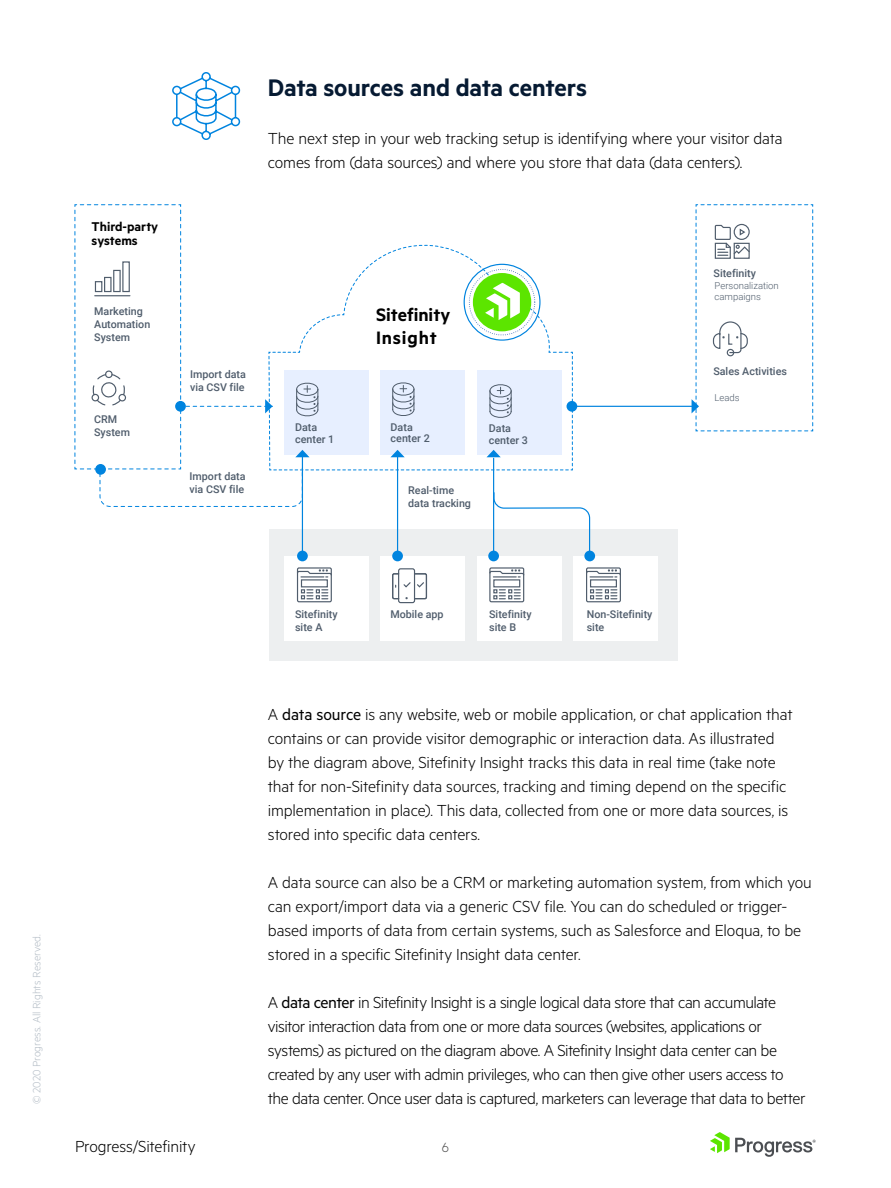
<style>
.page{position:relative;width:891px;height:1188px;background:#fff}
.page>*{position:absolute;margin:0;border:0;box-sizing:border-box;transform-origin:0 0}
.t1{font:600 27px "Metric";letter-spacing:-.005em;color:#061a32}
.t2{font:600 20.25px/22.6px "Metric";color:#000}
.t3{font:300 18px/24px "Metric";letter-spacing:-.01em;color:#000}
.t4{font:300 18px/24px "Metric";letter-spacing:-.03em;color:#000}
.t5{font:300 15px "Metric";color:#4d4d4d}
.t6{font:600 14.25px/14.2px "Metric";color:#000}
.t7{font:300 12px "Metric";color:#b4bdc6}
.t8{font:500 10.65px/12.9px "Roboto";color:#505d6c}
.t9{font:300 9.6px/11.4px "Roboto";color:#505d6c}
.s1{font-weight:400}
</style>
<div class="page">
<svg style="left:710px;top:1132px;width:106px;height:25px"></svg>
<div style="left:269px;top:529px;width:409px;height:132px;background:#edeff0"></div>
<div style="left:284px;top:556px;width:84px;height:84px;background:#fff"></div>
<div style="left:381px;top:556px;width:84px;height:84px;background:#fff"></div>
<div style="left:477px;top:556px;width:84px;height:84px;background:#fff"></div>
<div style="left:301px;top:579px;width:27px;height:8px;border:1px solid #505d6c"></div>
<svg style="left:301px;top:589px;width:27px;height:10px"></svg>
<div style="left:297px;top:567px;width:35px;height:35px;border:1px solid #505d6c"></div>
<svg style="left:296px;top:569px;width:36px;height:9px"></svg>
<div style="left:493px;top:579px;width:27px;height:8px;border:1px solid #505d6c"></div>
<svg style="left:493px;top:589px;width:27px;height:10px"></svg>
<div style="left:489px;top:567px;width:35px;height:35px;border:1px solid #505d6c"></div>
<svg style="left:489px;top:569px;width:36px;height:9px"></svg>
<div style="left:573px;top:556px;width:85px;height:84px;background:#fff"></div>
<div style="left:590px;top:579px;width:27px;height:8px;border:1px solid #505d6c"></div>
<svg style="left:590px;top:589px;width:27px;height:10px"></svg>
<div style="left:586px;top:567px;width:35px;height:35px;border:1px solid #505d6c"></div>
<svg style="left:586px;top:569px;width:35px;height:9px"></svg>
<div style="left:398px;top:568px;width:17px;height:35px;border:1px solid #505d6c;border-radius:2px"></div>
<svg style="left:392px;top:573px;width:36px;height:27px"></svg>
<div style="left:297px;top:551px;width:11px;height:10px;background:#0084df;border-radius:50%"></div>
<div style="left:392px;top:551px;width:11px;height:10px;background:#0084df;border-radius:50%"></div>
<div style="left:488px;top:551px;width:11px;height:10px;background:#0084df;border-radius:50%"></div>
<div style="left:584px;top:551px;width:11px;height:10px;background:#0084df;border-radius:50%"></div>
<svg style="left:692px;top:204px;width:121px;height:228px"></svg>
<svg style="left:74px;top:204px;width:517px;height:348px"></svg>
<hr style="left:573px;top:406px;width:120px;height:1px;background:#0084df">
<svg style="left:172px;top:72px;width:69px;height:68px"></svg>
<p class="t6" style="left:92px;top:219px;width:68px">Third-party systems</p>
<p class="t8" style="left:94px;top:304px;width:58px">Marketing<br>Automation<br>System</p>
<p class="t8" style="left:94px;top:412px;width:37px">CRM<br>System</p>
<h1 class="t1" style="left:268px;top:72px;width:321px">Data sources and data centers</h1>
<p class="t3" style="left:268px;top:126px;width:516px">The next step in your web tracking setup is identifying where your visitor data comes from (data sources) and where you store that data (data centers).</p>
<p class="t8" style="left:190px;top:367px;width:57px">Import data via CSV file</p>
<p class="t8" style="left:190px;top:469px;width:57px">Import data via CSV file</p>
<p class="t2" style="left:376px;top:303px;width:76px">Sitefinity<br>Insight</p>
<p class="t8" style="left:391px;top:420px;width:41px;line-height:11.9px">Data center 2</p>
<p class="t8" style="left:295px;top:421px;width:41px;line-height:11.9px">Data center 1</p>
<p class="t8" style="left:489px;top:422px;width:41px;line-height:11.9px">Data center 3</p>
<p class="t8" style="left:408px;top:483px;width:64px">Real-time data tracking</p>
<p class="t8" style="left:714px;top:266px;width:44px">Sitefinity</p>
<p class="t9" style="left:715px;top:279px;width:66px">Personalization campaigns</p>
<p class="t8" style="left:713px;top:365px;width:75px">Sales Activities</p>
<p class="t9" style="left:715px;top:391px;width:27px">Leads</p>
<p class="t7" style="left:30px;top:1104px;width:171px;rotate:-90deg">© 2020 Progress. All Rights Reserved.</p>
<p class="t8" style="left:295px;top:607px;width:44px">Sitefinity</p>
<p class="t8" style="left:390px;top:607px;width:55px">Mobile app</p>
<p class="t8" style="left:295px;top:620px;width:29px">site A</p>
<p class="t8" style="left:489px;top:607px;width:44px">Sitefinity site B</p>
<p class="t8" style="left:587px;top:607px;width:67px">Non-Sitefinity site</p>
<p class="t3" style="left:268px;top:702px;width:526px">A <span class="s1">data source</span> is any website, web or mobile application, or chat application that contains or can provide visitor demographic or interaction data. As illustrated by the diagram above, Sitefinity Insight tracks this data in real time (take note that for non-Sitefinity data sources, tracking and timing depend on the specific implementation in place). This data, collected from one or more data sources, is stored into specific data centers.</p>
<p class="t3" style="left:268px;top:870px;width:545px">A data source can also be a CRM or marketing automation system, from which you can export/import data via a generic CSV file. You can do scheduled or trigger&shy;based imports of data from certain systems, such as Salesforce and Eloqua, to be stored in a specific Sitefinity Insight data center.</p>
<p class="t4" style="left:268px;top:990px;width:539px">A <span class="s1">data center</span> in Sitefinity Insight is a single logical data store that can accumulate visitor interaction data from one or more data sources (websites, applications or systems) as pictured on the diagram above. A Sitefinity Insight data center can be created by any user with admin privileges, who can then give other users access to the data center. Once user data is captured, marketers can leverage that data to better</p>
<p class="t3" style="left:75px;top:1134px;width:122px">Progress/Sitefinity</p>
<p class="t5" style="left:442px;top:1139px;width:9px">6</p>
</div>
